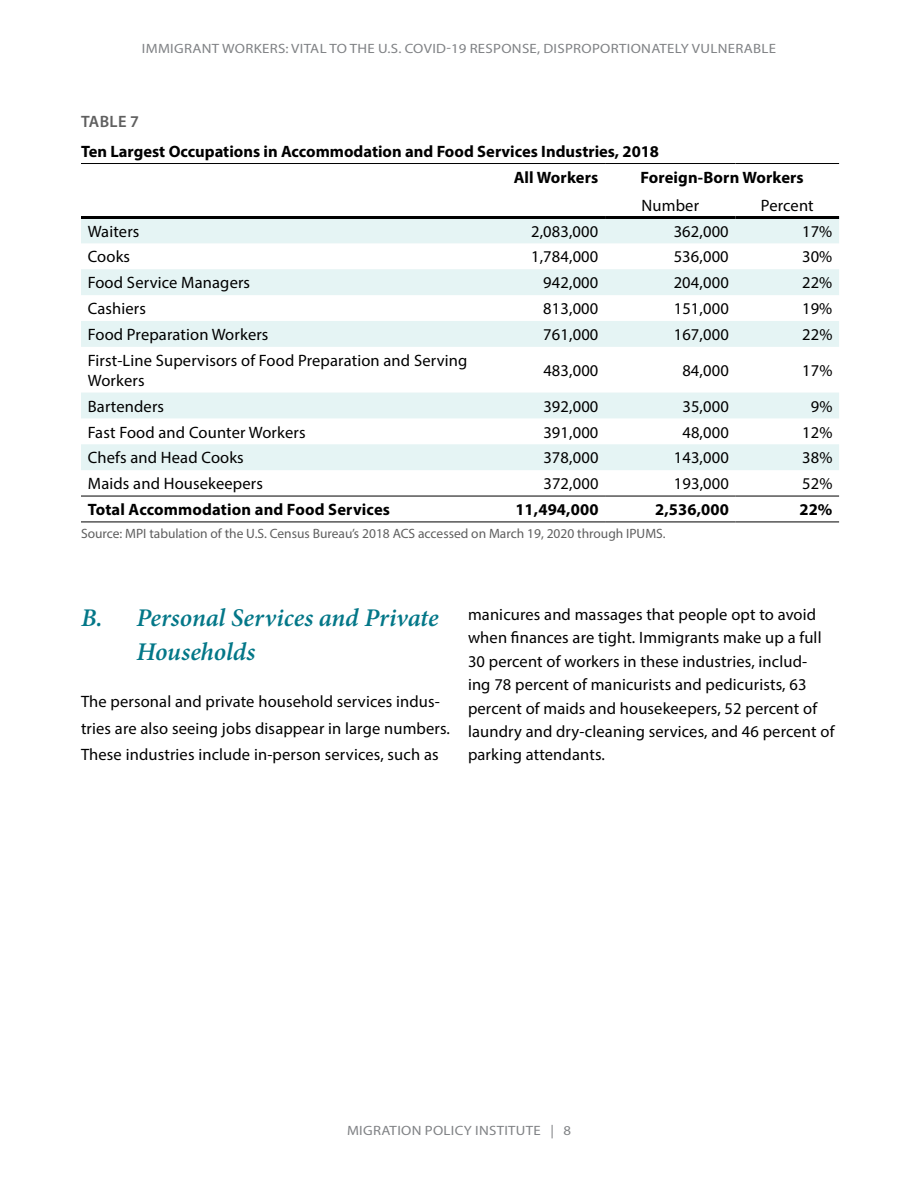
<style>
.page{position:relative;width:918px;height:1188px;background:#fff}
.page>*{position:absolute;margin:0;border:0;box-sizing:border-box;transform-origin:0 0}
.t1{font:italic 600 25.5px/34.3px "Minion Pro";color:#037788}
.t2{font:16.5px/23.4px "Myriad Pro";letter-spacing:.01em;color:#000}
.t3{font:700 16.5px/25.5px "Myriad Pro";color:#000}
.t4{font:600 16.5px "Myriad Pro";letter-spacing:.02em;color:#5f5f5f}
.t5{font:13.5px "Myriad Pro";letter-spacing:.02em;color:#808285;scale:1.1 1}
.t6{font:13.5px "Myriad Pro";color:#5f5f5f}
</style>
<div class="page">
<svg style="left:81px;top:219px;width:758px;height:251px;fill:#ebf6f6"></svg>
<hr style="left:81px;top:163px;width:426px;height:1px;background:#000">
<hr style="left:507px;top:163px;width:98px;height:1px;background:#000">
<hr style="left:605px;top:163px;width:131px;height:1px;background:#000">
<hr style="left:736px;top:163px;width:103px;height:1px;background:#000">
<hr style="left:507px;top:216px;width:98px;height:3px;background:#000">
<hr style="left:81px;top:216px;width:426px;height:3px;background:#000">
<hr style="left:605px;top:216px;width:131px;height:3px;background:#000">
<hr style="left:736px;top:216px;width:103px;height:3px;background:#000">
<hr style="left:81px;top:496px;width:426px;height:1px;background:#000">
<hr style="left:507px;top:496px;width:98px;height:1px;background:#000">
<hr style="left:605px;top:496px;width:131px;height:1px;background:#000">
<hr style="left:736px;top:496px;width:103px;height:1px;background:#000">
<hr style="left:81px;top:522px;width:426px;height:1px;background:#000">
<hr style="left:507px;top:522px;width:98px;height:1px;background:#000">
<hr style="left:605px;top:522px;width:131px;height:1px;background:#000">
<hr style="left:736px;top:522px;width:103px;height:1px;background:#000">
<p class="t5" style="left:142px;top:40px;width:578px">IMMIGRANT WORKERS: VITAL TO THE U.S. COVID-19 RESPONSE, DISPROPORTIONATELY VULNERABLE</p>
<p class="t4" style="left:81px;top:111px;width:59px">TABLE 7</p>
<p class="t3" style="left:514px;top:138px;width:147px;text-indent:-433px">Ten Largest Occupations in Accommodation and Food Services Industries, 2018<br>All Workers</p>
<p class="t3" style="left:640px;top:164px;width:165px">Foreign-Born Workers</p>
<p class="t2" style="left:642px;top:193px;width:59px">Number</p>
<p class="t2" style="left:761px;top:193px;width:54px">Percent</p>
<p class="t2" style="left:88px;top:219px;width:53px">Waiters</p>
<p class="t2" style="left:531px;top:219px;width:69px">2,083,000</p>
<p class="t2" style="left:674px;top:219px;width:57px">362,000</p>
<p class="t2" style="left:802px;top:219px;width:32px">17%</p>
<p class="t2" style="left:88px;top:245px;width:44px">Cooks</p>
<p class="t2" style="left:531px;top:245px;width:69px">1,784,000</p>
<p class="t2" style="left:674px;top:245px;width:57px">536,000</p>
<p class="t2" style="left:802px;top:245px;width:32px">30%</p>
<p class="t2" style="left:88px;top:271px;width:164px">Food Service Managers</p>
<p class="t2" style="left:543px;top:271px;width:57px">942,000</p>
<p class="t2" style="left:674px;top:271px;width:57px">204,000</p>
<p class="t2" style="left:802px;top:271px;width:32px">22%</p>
<p class="t2" style="left:88px;top:297px;width:60px">Cashiers</p>
<p class="t2" style="left:543px;top:297px;width:57px">813,000</p>
<p class="t2" style="left:674px;top:297px;width:57px">151,000</p>
<p class="t2" style="left:802px;top:297px;width:32px">19%</p>
<p class="t2" style="left:88px;top:323px;width:182px">Food Preparation Workers</p>
<p class="t2" style="left:543px;top:323px;width:57px">761,000</p>
<p class="t2" style="left:674px;top:323px;width:57px">167,000</p>
<p class="t2" style="left:802px;top:323px;width:32px">22%</p>
<p class="t2" style="left:88px;top:350px;width:381px;line-height:19.8px">First-Line Supervisors of Food Preparation and Serving<br>Workers</p>
<p class="t2" style="left:543px;top:358px;width:57px">483,000</p>
<p class="t2" style="left:682px;top:358px;width:48px">84,000</p>
<p class="t2" style="left:802px;top:358px;width:32px">17%</p>
<p class="t2" style="left:88px;top:394px;width:78px">Bartenders</p>
<p class="t2" style="left:543px;top:394px;width:57px">392,000</p>
<p class="t2" style="left:682px;top:394px;width:48px">35,000</p>
<p class="t2" style="left:811px;top:394px;width:23px">9%</p>
<p class="t2" style="left:88px;top:420px;width:219px">Fast Food and Counter Workers</p>
<p class="t2" style="left:543px;top:420px;width:57px">391,000</p>
<p class="t2" style="left:682px;top:420px;width:48px">48,000</p>
<p class="t2" style="left:802px;top:420px;width:32px">12%</p>
<p class="t2" style="left:88px;top:446px;width:157px">Chefs and Head Cooks</p>
<p class="t2" style="left:543px;top:446px;width:57px">378,000</p>
<p class="t2" style="left:674px;top:446px;width:57px">143,000</p>
<p class="t2" style="left:802px;top:446px;width:32px">38%</p>
<p class="t2" style="left:88px;top:472px;width:177px">Maids and Housekeepers</p>
<p class="t2" style="left:543px;top:472px;width:57px">372,000</p>
<p class="t2" style="left:674px;top:472px;width:57px">193,000</p>
<p class="t2" style="left:802px;top:472px;width:32px">52%</p>
<p class="t3" style="left:88px;top:496px;width:304px">Total Accommodation and Food Services</p>
<p class="t3" style="left:515px;top:496px;width:85px">11,494,000</p>
<p class="t3" style="left:655px;top:496px;width:75px">2,536,000</p>
<p class="t3" style="left:799px;top:496px;width:35px">22%</p>
<p class="t6" style="left:81px;top:526px;width:586px">Source: MPI tabulation of the U.S. Census Bureau’s 2018 ACS accessed on March 19, 2020 through IPUMS.</p>
<h1 class="t1" style="left:136px;top:600px;width:304px;text-indent:-55px">B. Personal Services and Private<br>Households</h1>
<p class="t2" style="left:81px;top:688px;width:370px;line-height:26.5px">The personal and private household services indus&shy;tries are also seeing jobs disappear in large numbers.<br>These industries include in-person services, such as</p>
<p class="t2" style="left:468px;top:602px;width:368px">manicures and massages that people opt to avoid when finances are tight. Immigrants make up a full 30 percent of workers in these industries, includ-<br>ing 78 percent of manicurists and pedicurists, 63 percent of maids and housekeepers, 52 percent of laundry and dry-cleaning services, and 46 percent of parking attendants.</p>
<p class="t5" style="left:347px;top:1122px;width:205px">MIGRATION POLICY INSTITUTE | 8</p>
</div>
